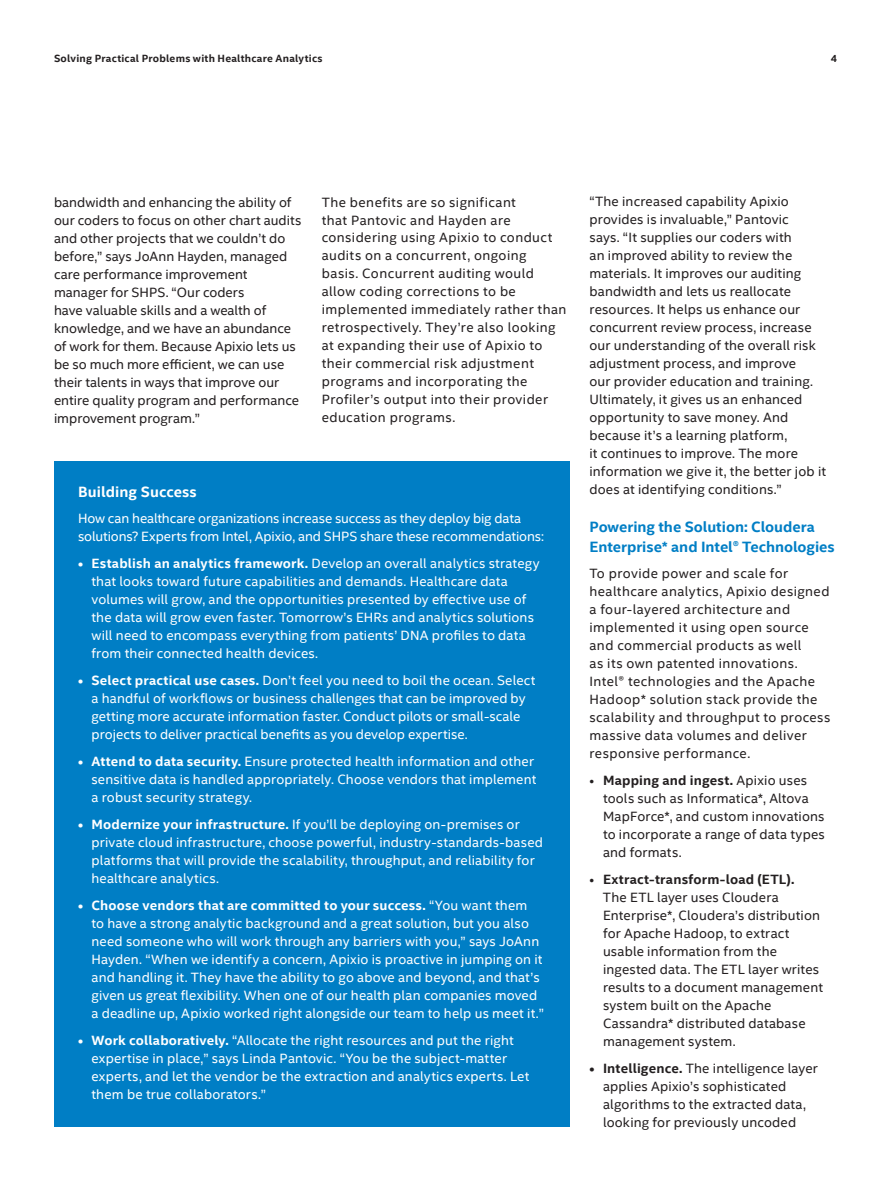
<style>
.page{position:relative;width:891px;height:1188px;background:#fff}
.page>*{position:absolute;margin:0;border:0;box-sizing:border-box;transform-origin:0 0}
.t1{font:700 15px/19.5px "Intel Clear";letter-spacing:-.005em;color:#007ec5}
.t2{font:700 15px "Intel Clear";letter-spacing:.005em;color:#fff}
.t3{font:13.5px/18px "Intel Clear";letter-spacing:.015em;color:#231f20}
.t4{font:13.5px/18px "Intel Clear";letter-spacing:.01em;color:#fff}
.t5{font:13.5px/18px "Intel Clear";letter-spacing:-.01em;color:#fff}
.t6{font:700 10.5px "Intel Clear";letter-spacing:.02em;color:#231f20}
.s1{font-weight:700}
</style>
<div class="page">
<div style="left:54px;top:462px;width:515px;height:665px;background:#007ec5"></div>
<p class="t6" style="left:54px;top:52px;width:270px">Solving Practical Problems with Healthcare Analytics</p>
<p class="t6" style="left:831px;top:52px;width:8px">4</p>
<p class="t3" style="left:322px;top:193px;width:246px">The benefits are so significant<br>that Pantovic and Hayden are considering using Apixio to conduct audits on a concurrent, ongoing basis. Concurrent auditing would allow coding corrections to be implemented immediately rather than retrospectively. They’re also looking at expanding their use of Apixio to their commercial risk adjustment programs and incorporating the Profiler’s output into their provider education programs.</p>
<p class="t3" style="left:590px;top:193px;width:238px">“The increased capability Apixio provides is invaluable,” Pantovic<br>says. “It supplies our coders with<br>an improved ability to review the materials. It improves our auditing bandwidth and lets us reallocate resources. It helps us enhance our concurrent review process, increase our understanding of the overall risk adjustment process, and improve<br>our provider education and training.<br>Ultimately, it gives us an enhanced opportunity to save money. And because it’s a learning platform,<br>it continues to improve. The more information we give it, the better job it does at identifying conditions.”</p>
<p class="t1" style="left:590px;top:517px;width:247px">Powering the Solution: Cloudera<br>Enterprise* and Intel® Technologies</p>
<p class="t3" style="left:590px;top:564px;width:242px">To provide power and scale for healthcare analytics, Apixio designed a four-layered architecture and implemented it using open source and commercial products as well<br>as its own patented innovations.<br>Intel® technologies and the Apache Hadoop* solution stack provide the scalability and throughput to process massive data volumes and deliver responsive performance.</p>
<p class="t3" style="left:603px;top:771px;width:223px;text-indent:-14px">• <span class="s1">Mapping and ingest.</span> Apixio uses tools such as Informatica*, Altova<br>MapForce*, and custom innovations to incorporate a range of data types and formats.</p>
<p class="t3" style="left:603px;top:870px;width:222px;text-indent:-13px">• <span class="s1">Extract-transform-load (ETL).<br></span>The ETL layer uses Cloudera<br>Enterprise*, Cloudera’s distribution for Apache Hadoop, to extract usable information from the ingested data. The ETL layer writes results to a document management system built on the Apache<br>Cassandra* distributed database management system.</p>
<p class="t3" style="left:603px;top:1059px;width:216px;text-indent:-14px"><span class="s1">• Intelligence.</span> The intelligence layer applies Apixio’s sophisticated algorithms to the extracted data, looking for previously uncoded</p>
<p class="t3" style="left:54px;top:193px;width:249px">bandwidth and enhancing the ability of our coders to focus on other chart audits and other projects that we couldn’t do before,” says JoAnn Hayden, managed care performance improvement manager for SHPS. “Our coders<br>have valuable skills and a wealth of knowledge, and we have an abundance of work for them. Because Apixio lets us be so much more efficient, we can use their talents in ways that improve our entire quality program and performance improvement program.”</p>
<p class="t2" style="left:78px;top:483px;width:120px">Building Success</p>
<p class="t5" style="left:78px;top:510px;width:468px">How can healthcare organizations increase success as they deploy big data solutions? Experts from Intel, Apixio, and SHPS share these recommendations:</p>
<p class="t4" style="left:92px;top:555px;width:450px;text-indent:-14px"><span class="s1">• Establish an analytics framework.</span> Develop an overall analytics strategy that looks toward future capabilities and demands. Healthcare data volumes will grow, and the opportunities presented by effective use of the data will grow even faster. Tomorrow’s EHRs and analytics solutions will need to encompass everything from patients’ DNA profiles to data from their connected health devices.</p>
<p class="t4" style="left:92px;top:672px;width:446px;text-indent:-14px"><span class="s1">• Select practical use cases.</span> Don’t feel you need to boil the ocean. Select a handful of workflows or business challenges that can be improved by getting more accurate information faster. Conduct pilots or small-scale projects to deliver practical benefits as you develop expertise.</p>
<p class="t4" style="left:92px;top:753px;width:446px;text-indent:-14px"><span class="s1">• Attend to data security.</span> Ensure protected health information and other sensitive data is handled appropriately. Choose vendors that implement a robust security strategy.</p>
<p class="t4" style="left:92px;top:816px;width:453px;text-indent:-14px"><span class="s1">• Modernize your infrastructure.</span> If you’ll be deploying on-premises or private cloud infrastructure, choose powerful, industry-standards-based platforms that will provide the scalability, throughput, and reliability for healthcare analytics.</p>
<p class="t4" style="left:92px;top:897px;width:454px;text-indent:-14px"><span class="s1">• Choose vendors that are committed to your success.</span> “You want them<br>to have a strong analytic background and a great solution, but you also need someone who will work through any barriers with you,” says JoAnn Hayden. “When we identify a concern, Apixio is proactive in jumping on it and handling it. They have the ability to go above and beyond, and that’s given us great flexibility. When one of our health plan companies moved a deadline up, Apixio worked right alongside our team to help us meet it.”</p>
<p class="t4" style="left:92px;top:1032px;width:440px;text-indent:-14px"><span class="s1">• Work collaboratively.</span> “Allocate the right resources and put the right expertise in place,” says Linda Pantovic. “You be the subject-matter experts, and let the vendor be the extraction and analytics experts. Let them be true collaborators.”</p>
</div>
